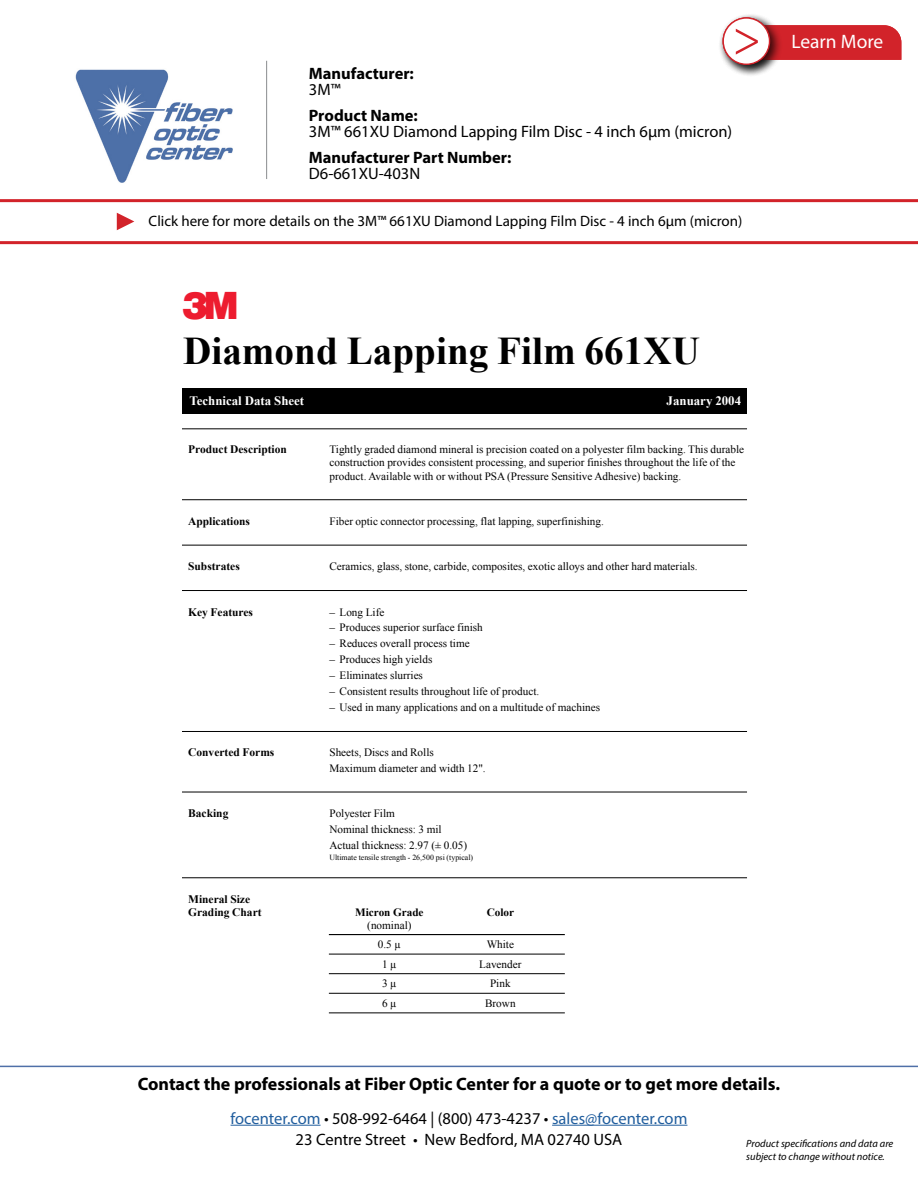
<style>
.page{position:relative;width:918px;height:1188px;background:#fff}
.page>*{position:absolute;margin:0;border:0;box-sizing:border-box;transform-origin:0 0}
.t1{font:51px "Minion Pro";color:#d2232a}
.t2{font:40.35px "Logo 3 Mv 3 tt";color:#ed1c2f}
.t3{font:700 39.3px "Times New Roman";color:#000}
.t4{font:19.5px "Myriad Pro";color:#fff}
.t5{font:700 18px "Myriad Pro";color:#000}
.t6{font:16.5px/16.5px "Myriad Pro";color:#000}
.t7{font:16.5px "Myriad Pro";color:#215e9e}
.t8{font:700 16.5px/16.5px "Myriad Pro";color:#000}
.t9{font:15px "Myriad Pro";color:#000}
.t10{font:700 12.9px "Times New Roman";color:#fff}
.t11{font:700 11.55px/13.5px "Times New Roman";color:#000}
.t12{font:11.25px/15.9px "Times New Roman";color:#000}
.t13{font:700 11.25px "Times New Roman";color:#000}
.t14{font:italic 10.5px "Myriad Pro";color:#000}
.t15{font:7.8px "Times New Roman";color:#000}
.s1{font-weight:400}
.s2{font-weight:700}
.s3{color:#000}
</style>
<div class="page">
<hr style="left:231px;top:1125px;width:90px;height:1px;background:#215e9e">
<hr style="left:552px;top:1125px;width:135px;height:1px;background:#215e9e">
<hr style="left:0;top:1066px;width:918px;height:1px;background:#4f70a8">
<div style="left:182px;top:388px;width:565px;height:26px;background:#000"></div>
<hr style="left:182px;top:429px;width:565px;height:1px;background:#000">
<hr style="left:182px;top:499px;width:565px;height:1px;background:#000">
<hr style="left:182px;top:545px;width:565px;height:1px;background:#000">
<hr style="left:182px;top:590px;width:565px;height:1px;background:#000">
<hr style="left:182px;top:731px;width:565px;height:1px;background:#000">
<hr style="left:182px;top:792px;width:565px;height:1px;background:#000">
<hr style="left:182px;top:877px;width:565px;height:1px;background:#000">
<hr style="left:329px;top:934px;width:236px;height:1px;background:#000">
<hr style="left:329px;top:954px;width:236px;height:1px;background:#000">
<hr style="left:329px;top:973px;width:236px;height:1px;background:#000">
<hr style="left:329px;top:993px;width:236px;height:1px;background:#000">
<hr style="left:329px;top:1013px;width:236px;height:1px;background:#000">
<img style="left:75px;top:69px;width:158px;height:114px">
<hr style="left:266px;top:61px;width:1px;height:118px;background:#8a8c8e">
<hr style="left:0;top:241px;width:918px;height:3px;background:#d2232a">
<svg style="left:117px;top:213px;width:17px;height:17px"></svg>
<div style="left:783px;top:25px;width:118px;height:35px;background:#d2232a"></div>
<div style="left:718px;top:13px;width:65px;height:64px;background:#000;opacity:.75"></div>
<div style="left:723px;top:18px;width:47px;height:46px;background:#fff;border-radius:50%"></div>
<div style="left:723px;top:17px;width:47px;height:48px;border:1px solid #d2232a;border-radius:50%"></div>
<hr style="left:0;top:199px;width:918px;height:3px;background:#d2232a">
<p class="t1" style="left:733px;top:4px;width:30px">&gt;</p>
<p class="t4" style="left:791px;top:30px;width:93px">Learn More</p>
<p class="t8" style="left:309px;top:64px;width:107px">Manufacturer:<br><span class="s1">3M™</span></p>
<p class="t6" style="left:309px;top:107px;width:425px"><span class="s2">Product Name:<br></span>3M™ 661XU Diamond Lapping Film Disc - 4 inch 6µm (micron)</p>
<p class="t8" style="left:309px;top:148px;width:204px">Manufacturer Part Number:</p>
<p class="t6" style="left:309px;top:165px;width:113px">D6-661XU-403N</p>
<p class="t9" style="left:149px;top:212px;width:595px">Click here for more details on the 3M™ 661XU Diamond Lapping Film Disc - 4 inch 6µm (micron)</p>
<h2 class="t2" style="left:183px;top:282px;width:55px">3</h2>
<h3 class="t3" style="left:183px;top:324px;width:518px">Diamond Lapping Film 661XU</h3>
<p class="t10" style="left:189px;top:392px;width:116px">Technical Data Sheet</p>
<p class="t10" style="left:667px;top:392px;width:76px">January 2004</p>
<p class="t11" style="left:188px;top:442px;width:100px">Product Description</p>
<p class="t12" style="left:329px;top:442px;width:416px;line-height:13.5px">Tightly graded diamond mineral is precision coated on a polyester film backing. This durable construction provides consistent processing, and superior finishes throughout the life of the product. Available with or without PSA (Pressure Sensitive Adhesive) backing.</p>
<p class="t11" style="left:188px;top:514px;width:63px">Applications</p>
<p class="t12" style="left:329px;top:513px;width:276px">Fiber optic connector processing, flat lapping, superfinishing.</p>
<p class="t11" style="left:188px;top:559px;width:53px">Substrates</p>
<p class="t12" style="left:329px;top:558px;width:370px">Ceramics, glass, stone, carbide, composites, exotic alloys and other hard materials.</p>
<p class="t11" style="left:188px;top:605px;width:66px">Key Features</p>
<p class="t12" style="left:329px;top:604px;width:56px">– Long Life</p>
<p class="t12" style="left:329px;top:620px;width:155px">– Produces superior surface finish</p>
<p class="t12" style="left:329px;top:635px;width:142px">– Reduces overall process time</p>
<p class="t12" style="left:329px;top:651px;width:104px">– Produces high yields</p>
<p class="t12" style="left:329px;top:667px;width:95px">– Eliminates slurries</p>
<p class="t12" style="left:329px;top:683px;width:211px">– Consistent results throughout life of product.</p>
<p class="t12" style="left:329px;top:699px;width:272px">– Used in many applications and on a multitude of machines</p>
<p class="t11" style="left:188px;top:745px;width:88px">Converted Forms</p>
<p class="t12" style="left:329px;top:744px;width:158px">Sheets, Discs and Rolls<br>Maximum diameter and width 12".</p>
<p class="t11" style="left:188px;top:806px;width:42px">Backing</p>
<p class="t12" style="left:329px;top:805px;width:139px">Polyester Film<br>Nominal thickness: 3 mil<br>Actual thickness: 2.97 (± 0.05)</p>
<p class="t15" style="left:329px;top:852px;width:145px">Ultimate tensile strength - 26,500 psi (typical)</p>
<p class="t11" style="left:188px;top:892px;width:75px">Mineral Size<br>Grading Chart</p>
<p class="t13" style="left:355px;top:905px;width:70px">Micron Grade</p>
<p class="t13" style="left:487px;top:905px;width:29px">Color</p>
<p class="t12" style="left:367px;top:915px;width:46px;line-height:19.6px;text-align:center">(nominal)<br>0.5 µ</p>
<p class="t12" style="left:487px;top:936px;width:29px">White</p>
<p class="t12" style="left:382px;top:956px;width:16px">1 µ</p>
<p class="t12" style="left:479px;top:956px;width:44px">Lavender</p>
<p class="t12" style="left:382px;top:976px;width:16px">3 µ</p>
<p class="t12" style="left:490px;top:976px;width:22px">Pink</p>
<p class="t12" style="left:382px;top:995px;width:16px">6 µ</p>
<p class="t12" style="left:485px;top:995px;width:32px">Brown</p>
<p class="t5" style="left:138px;top:1072px;width:644px">Contact the professionals at Fiber Optic Center for a quote or to get more details.</p>
<p class="t7" style="left:231px;top:1108px;width:458px">focenter.com <span class="s3">• 508-992-6464 | (800) 473-4237 •</span> sales@focenter.com</p>
<p class="t6" style="left:296px;top:1131px;width:328px">23 Centre Street • New Bedford, MA 02740 USA</p>
<p class="t14" style="left:746px;top:1137px;width:149px">Product specifications and data are</p>
<p class="t14" style="left:746px;top:1150px;width:140px">subject to change without notice.</p>
</div>
